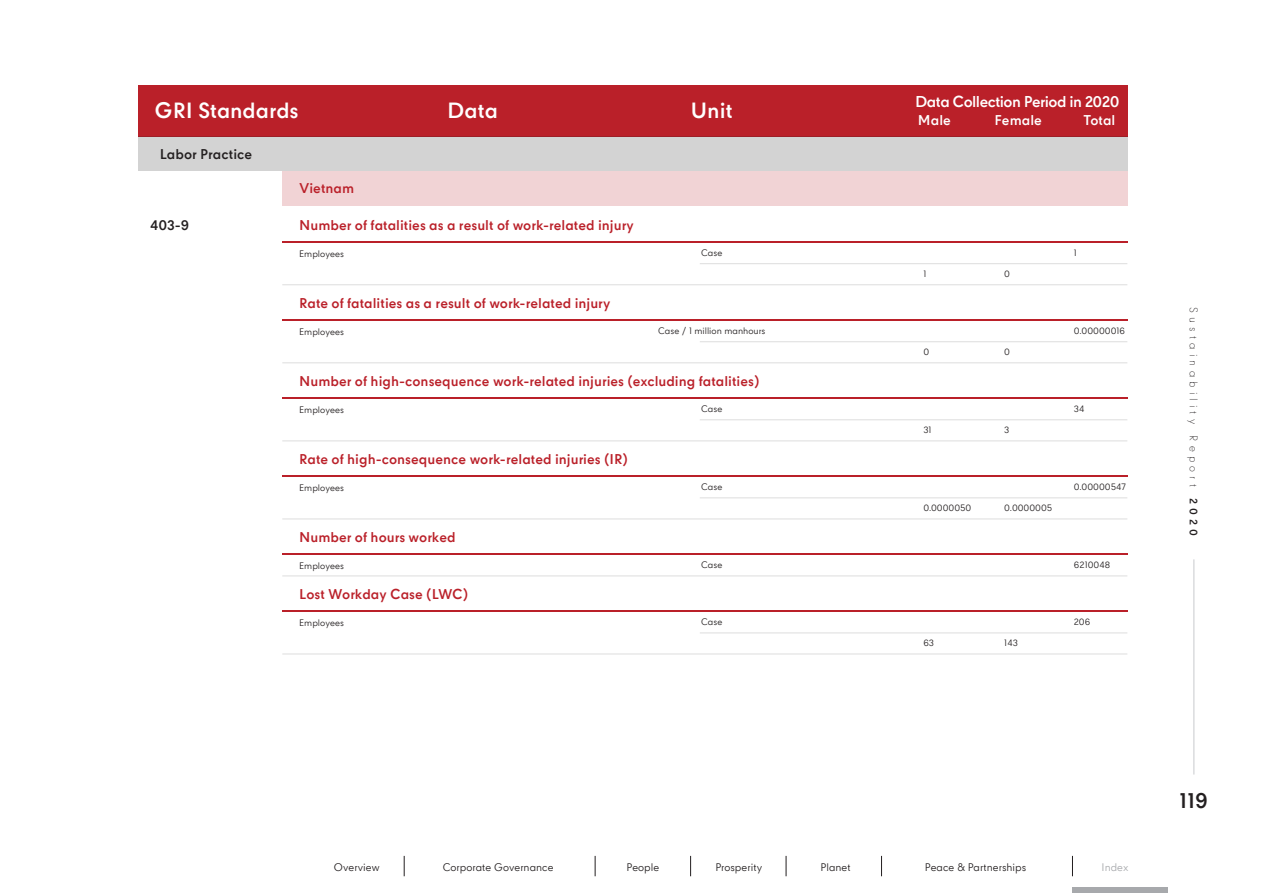
<style>
.page{position:relative;width:1263px;height:893px;background:#fff}
.page>*{position:absolute;margin:0;border:0;box-sizing:border-box;transform-origin:0 0}
.t1{font:700 21px "CPN";letter-spacing:-.005em;color:#fff}
.t2{font:700 20.7px "CPN";color:#231f20}
.t3{font:700 15px "CPN";letter-spacing:-.035em;color:#fff}
.t4{font:700 13.5px "CPN";color:#ba2029}
.t5{font:700 13.5px "CPN";color:#231f20}
.t6{font:700 13.5px "CPN";color:#fff}
.t7{font:10.5px "CPN";color:#231f20}
.t8{font:300 10.5px "CPN";letter-spacing:.4em;color:#231f20}
.t9{font:10.5px "CPN";color:#a7a9ac}
.t10{font:9px "CPN";color:#231f20}
.s1{font-weight:700}
</style>
<div class="page">
<div style="left:138px;top:85px;width:989px;height:52px;background:#ba2029"></div>
<div style="left:138px;top:137px;width:989px;height:34px;background:#d3d3d3"></div>
<div style="left:282px;top:171px;width:845px;height:35px;background:#f1d3d5"></div>
<hr style="left:282px;top:241px;width:845px;height:2px;background:#ba2029">
<hr style="left:282px;top:284px;width:845px;height:1px;background:#ddd">
<hr style="left:700px;top:263px;width:427px;height:1px;background:#ddd">
<hr style="left:282px;top:319px;width:845px;height:2px;background:#ba2029">
<hr style="left:282px;top:363px;width:845px;height:1px;background:#ddd">
<hr style="left:700px;top:341px;width:427px;height:1px;background:#ddd">
<hr style="left:282px;top:397px;width:845px;height:2px;background:#ba2029">
<hr style="left:282px;top:441px;width:845px;height:1px;background:#ddd">
<hr style="left:700px;top:420px;width:427px;height:1px;background:#ddd">
<hr style="left:282px;top:475px;width:845px;height:2px;background:#ba2029">
<hr style="left:282px;top:519px;width:845px;height:1px;background:#ddd">
<hr style="left:700px;top:498px;width:427px;height:1px;background:#ddd">
<hr style="left:282px;top:553px;width:845px;height:2px;background:#ba2029">
<hr style="left:282px;top:576px;width:845px;height:1px;background:#ddd">
<hr style="left:282px;top:610px;width:845px;height:2px;background:#ba2029">
<hr style="left:282px;top:654px;width:845px;height:1px;background:#ddd">
<hr style="left:700px;top:633px;width:427px;height:1px;background:#ddd">
<svg style="left:404px;top:856px;width:1px;height:20px"></svg>
<svg style="left:595px;top:856px;width:1px;height:20px"></svg>
<svg style="left:690px;top:856px;width:1px;height:20px"></svg>
<svg style="left:786px;top:856px;width:1px;height:20px"></svg>
<svg style="left:1072px;top:856px;width:1px;height:20px"></svg>
<svg style="left:881px;top:856px;width:1px;height:20px"></svg>
<div style="left:1072px;top:887px;width:96px;height:6px;background:#a7a9ac"></div>
<hr style="left:1193px;top:559px;width:1px;height:215px;background:#dbdcde">
<h1 class="t1" style="left:155px;top:99px;width:145px">GRI Standards</h1>
<h1 class="t1" style="left:447px;top:99px;width:52px">Data</h1>
<h1 class="t1" style="left:691px;top:99px;width:43px">Unit</h1>
<p class="t5" style="left:160px;top:146px;width:94px">Labor Practice</p>
<p class="t5" style="left:150px;top:218px;width:41px">403-9</p>
<p class="t4" style="left:299px;top:181px;width:57px">Vietnam</p>
<p class="t4" style="left:299px;top:218px;width:336px">Number of fatalities as a result of work-related injury</p>
<p class="t3" style="left:915px;top:93px;width:206px">Data Collection Period in 2020</p>
<p class="t6" style="left:918px;top:113px;width:34px">Male</p>
<p class="t6" style="left:995px;top:113px;width:49px">Female</p>
<p class="t6" style="left:1083px;top:113px;width:33px">Total</p>
<p class="t10" style="left:701px;top:247px;width:23px">Case</p>
<p class="t10" style="left:299px;top:248px;width:46px">Employees</p>
<p class="t10" style="left:1074px;top:247px;width:5px">1</p>
<p class="t4" style="left:299px;top:296px;width:313px">Rate of fatalities as a result of work-related injury</p>
<p class="t10" style="left:658px;top:325px;width:109px">Case / 1 million manhours</p>
<p class="t10" style="left:923px;top:346px;width:7px">0</p>
<p class="t10" style="left:1004px;top:346px;width:7px">0</p>
<p class="t10" style="left:923px;top:268px;width:5px">1</p>
<p class="t10" style="left:1004px;top:268px;width:7px">0</p>
<p class="t10" style="left:299px;top:326px;width:46px">Employees</p>
<p class="t10" style="left:1074px;top:325px;width:53px">0.00000016</p>
<p class="t4" style="left:299px;top:374px;width:462px">Number of high-consequence work-related injuries (excluding fatalities)</p>
<p class="t10" style="left:701px;top:403px;width:23px">Case</p>
<p class="t10" style="left:923px;top:424px;width:10px">31</p>
<p class="t10" style="left:1004px;top:424px;width:7px">3</p>
<p class="t10" style="left:299px;top:404px;width:46px">Employees</p>
<p class="t10" style="left:1074px;top:403px;width:12px">34</p>
<p class="t4" style="left:299px;top:452px;width:330px">Rate of high-consequence work-related injuries (IR)</p>
<p class="t10" style="left:701px;top:481px;width:23px">Case</p>
<p class="t10" style="left:923px;top:502px;width:49px">0.0000050</p>
<p class="t10" style="left:1004px;top:502px;width:49px">0.0000005</p>
<p class="t10" style="left:299px;top:482px;width:46px">Employees</p>
<p class="t10" style="left:1074px;top:481px;width:54px">0.00000547</p>
<p class="t4" style="left:299px;top:530px;width:158px">Number of hours worked</p>
<p class="t10" style="left:299px;top:560px;width:46px">Employees</p>
<p class="t10" style="left:701px;top:559px;width:23px">Case</p>
<p class="t10" style="left:1074px;top:559px;width:38px">6210048</p>
<p class="t4" style="left:299px;top:587px;width:171px">Lost Workday Case (LWC)</p>
<p class="t10" style="left:701px;top:616px;width:23px">Case</p>
<p class="t10" style="left:923px;top:637px;width:12px">63</p>
<p class="t10" style="left:1004px;top:637px;width:15px">143</p>
<p class="t10" style="left:299px;top:617px;width:46px">Employees</p>
<p class="t10" style="left:1074px;top:616px;width:18px">206</p>
<p class="t8" style="left:1200px;top:307px;width:230px;rotate:90deg">Sustainability Report <span class="s1">2020</span></p>
<p class="t7" style="left:334px;top:861px;width:47px">Overview</p>
<p class="t7" style="left:443px;top:861px;width:112px">Corporate Governance</p>
<p class="t7" style="left:627px;top:861px;width:34px">People</p>
<p class="t7" style="left:715px;top:861px;width:48px">Prosperity</p>
<p class="t7" style="left:820px;top:861px;width:32px">Planet</p>
<p class="t7" style="left:925px;top:861px;width:103px">Peace &amp; Partnerships</p>
<p class="t9" style="left:1101px;top:861px;width:28px">Index</p>
<h2 class="t2" style="left:1179px;top:789px;width:30px">119</h2>
</div>
